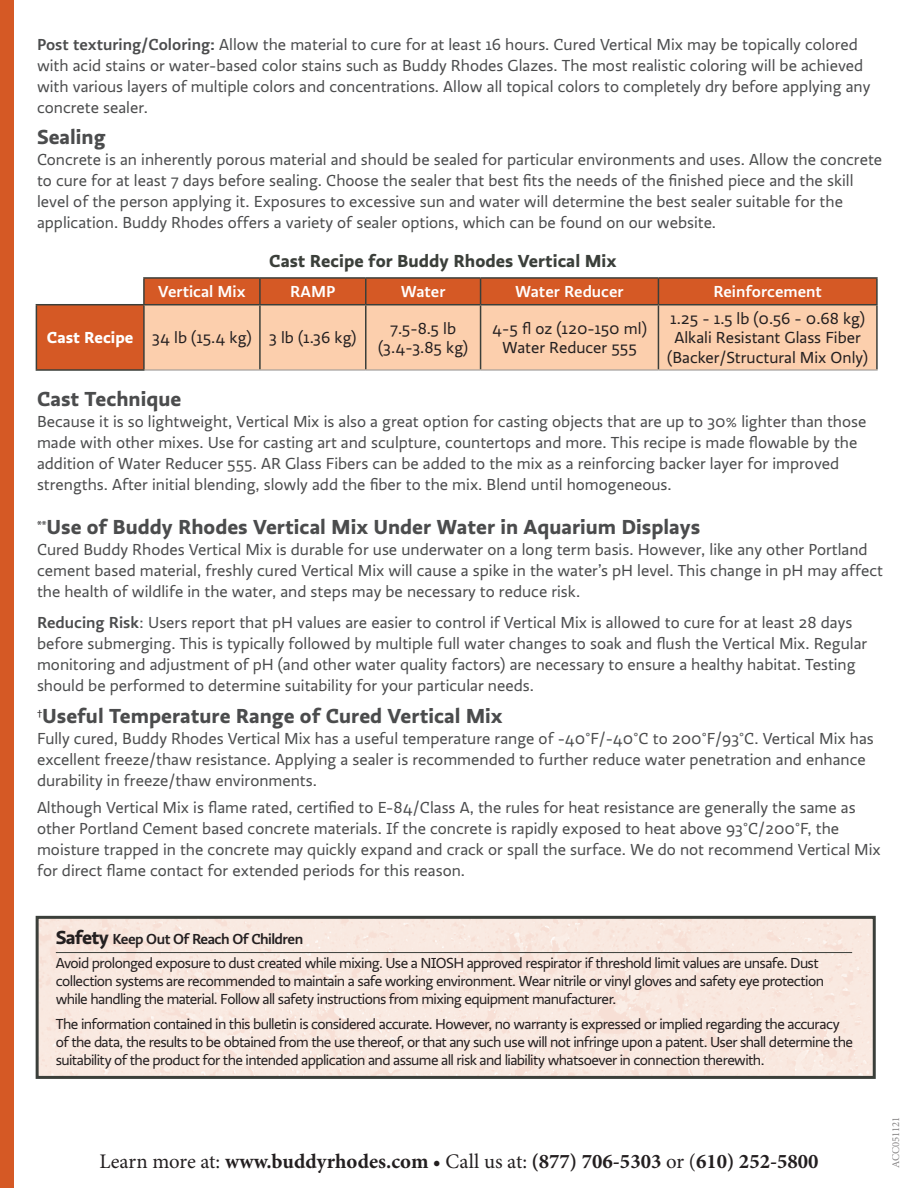
<style>
.page{position:relative;width:918px;height:1188px;background:#fff}
.page>*{position:absolute;margin:0;border:0;box-sizing:border-box;transform-origin:0 0}
.Text_heading{font:700 21px "Ratio";color:#4b4c4d}
.t1{font:700 20.7px "Minion Pro";color:#231f20}
.t2{font:700 18px "Ratio";color:#3b3f3a}
.Body_Text{font:16.5px/21px "Ratio";color:#4b4c4d}
.Text_heading-2{font:16.5px/21px "Ratio";color:#4b4c4d}
.t3{font:16.5px/19.8px "Ratio";color:#231f20;text-align:center}
.t4{font:500 16.5px "Ratio";color:#fff}
.t5{font:700 16.5px "Ratio";color:#fff}
.bulleted_text{font:15px/18px "Ratio";letter-spacing:-.04em;color:#231f20}
.bulleted_text-2{font:500 15px "Ratio";letter-spacing:-.035em;color:#231f20}
.t6{font:10.65px "Minion Pro";color:#231f20}
.s1{font-weight:500}
.s2{font-weight:700;font-size:19.5px}
.s3{font-weight:400}
</style>
<div class="page">
<div style="left:0;top:0;width:14px;height:1188px;background:#d55925"></div>
<div style="left:36px;top:305px;width:108px;height:65px;background:#d55925"></div>
<div style="left:145px;top:305px;width:731px;height:64px;background:#fccfad"></div>
<hr style="left:260px;top:277px;width:106px;height:2px;background:#3b3f3a">
<hr style="left:366px;top:277px;width:115px;height:2px;background:#3b3f3a">
<hr style="left:481px;top:277px;width:177px;height:2px;background:#3b3f3a">
<hr style="left:658px;top:277px;width:220px;height:2px;background:#3b3f3a">
<div style="left:145px;top:278px;width:732px;height:26px;background:#d55925"></div>
<hr style="left:876px;top:279px;width:2px;height:25px;background:#3b3f3a">
<hr style="left:36px;top:305px;width:1px;height:64px;background:#3b3f3a">
<hr style="left:143px;top:305px;width:2px;height:64px;background:#3b3f3a">
<hr style="left:260px;top:304px;width:106px;height:1px;background:#3b3f3a">
<hr style="left:259px;top:305px;width:2px;height:64px;background:#3b3f3a">
<hr style="left:366px;top:304px;width:115px;height:1px;background:#3b3f3a">
<hr style="left:365px;top:305px;width:2px;height:64px;background:#3b3f3a">
<hr style="left:481px;top:304px;width:177px;height:1px;background:#3b3f3a">
<hr style="left:480px;top:305px;width:1px;height:64px;background:#3b3f3a">
<hr style="left:658px;top:304px;width:220px;height:1px;background:#3b3f3a">
<hr style="left:658px;top:305px;width:1px;height:64px;background:#3b3f3a">
<hr style="left:876px;top:305px;width:2px;height:64px;background:#3b3f3a">
<hr style="left:36px;top:369px;width:109px;height:2px;background:#3b3f3a">
<hr style="left:143px;top:277px;width:117px;height:2px;background:#3b3f3a">
<hr style="left:144px;top:304px;width:116px;height:1px;background:#3b3f3a">
<hr style="left:143px;top:279px;width:2px;height:25px;background:#3b3f3a">
<hr style="left:36px;top:304px;width:108px;height:1px;background:#3b3f3a">
<hr style="left:145px;top:369px;width:115px;height:2px;background:#9d9b98">
<hr style="left:260px;top:369px;width:106px;height:2px;background:#9d9b98">
<hr style="left:366px;top:369px;width:115px;height:2px;background:#9d9b98">
<hr style="left:481px;top:369px;width:177px;height:2px;background:#9d9b98">
<hr style="left:658px;top:369px;width:220px;height:2px;background:#9d9b98">
<img style="left:40px;top:920px;width:832px;height:155px">
<div style="left:36px;top:916px;width:840px;height:163px;border:3px solid #3b3f3a"></div>
<hr style="left:56px;top:952px;width:796px;height:1px;background:#3b3f3a">
<p class="Body_Text" style="left:37px;top:34px;width:835px"><span class="s1">Post texturing/Coloring:</span> Allow the material to cure for at least 16 hours. Cured Vertical Mix may be topically colored with acid stains or water-based color stains such as Buddy Rhodes Glazes. The most realistic coloring will be achieved with various layers of multiple colors and concentrations. Allow all topical colors to completely dry before applying any concrete sealer.</p>
<p class="Text_heading" style="left:37px;top:123px;width:70px">Sealing</p>
<p class="Text_heading-2" style="left:37px;top:149px;width:847px">Concrete is an inherently porous material and should be sealed for particular environments and uses. Allow the concrete to cure for at least 7 days before sealing. Choose the sealer that best fits the needs of the finished piece and the skill level of the person applying it. Exposures to excessive sun and water will determine the best sealer suitable for the application. Buddy Rhodes offers a variety of sealer options, which can be found on our website.</p>
<p class="t2" style="left:269px;top:249px;width:349px">Cast Recipe for Buddy Rhodes Vertical Mix</p>
<p class="t4" style="left:158px;top:282px;width:89px">Vertical Mix</p>
<p class="t4" style="left:290px;top:282px;width:47px">RAMP</p>
<p class="t4" style="left:401px;top:282px;width:46px">Water</p>
<p class="t4" style="left:515px;top:282px;width:110px">Water Reducer</p>
<p class="t4" style="left:713px;top:282px;width:110px">Reinforcement</p>
<p class="t5" style="left:47px;top:327px;width:88px">Cast Recipe</p>
<p class="t3" style="left:152px;top:328px;width:101px">34 lb (15.4 kg)</p>
<p class="t3" style="left:269px;top:328px;width:89px">3 lb (1.36 kg)</p>
<p class="t3" style="left:378px;top:318px;width:92px">7.5-8.5 lb (3.4-3.85 kg)</p>
<p class="t3" style="left:492px;top:318px;width:156px">4-5 fl oz (120-150 ml)<br>Water Reducer 555</p>
<p class="t3" style="left:670px;top:308px;width:196px;text-align:left">1.25 - 1.5 lb (0.56 - 0.68 kg)<br>Alkali Resistant Glass Fiber</p>
<p class="t3" style="left:667px;top:348px;width:202px">(Backer/Structural Mix Only)</p>
<p class="Text_heading" style="left:37px;top:386px;width:146px">Cast Technique</p>
<p class="Body_Text" style="left:37px;top:411px;width:831px">Because it is so lightweight, Vertical Mix is also a great option for casting objects that are up to 30% lighter than those made with other mixes. Use for casting art and sculpture, countertops and more. This recipe is made flowable by the addition of Water Reducer 555. AR Glass Fibers can be added to the mix as a reinforcing backer layer for improved strengths. After initial blending, slowly add the fiber to the mix. Blend until homogeneous.</p>
<p class="Text_heading" style="left:37px;top:514px;width:665px"><sup>**</sup>Use of Buddy Rhodes Vertical Mix Under Water in Aquarium Displays</p>
<p class="Text_heading-2" style="left:37px;top:539px;width:848px">Cured Buddy Rhodes Vertical Mix is durable for use underwater on a long term basis. However, like any other Portland cement based material, freshly cured Vertical Mix will cause a spike in the water’s pH level. This change in pH may affect the health of wildlife in the water, and steps may be necessary to reduce risk.</p>
<p class="Text_heading-2" style="left:37px;top:613px;width:832px"><span class="s1">Reducing Risk</span>: Users report that pH values are easier to control if Vertical Mix is allowed to cure for at least 28 days before submerging. This is typically followed by multiple full water changes to soak and flush the Vertical Mix. Regular monitoring and adjustment of pH (and other water quality factors) are necessary to ensure a healthy habitat. Testing should be performed to determine suitability for your particular needs.</p>
<p class="Text_heading" style="left:37px;top:702px;width:467px"><sup>†</sup>Useful Temperature Range of Cured Vertical Mix</p>
<p class="Body_Text" style="left:37px;top:728px;width:838px">Fully cured, Buddy Rhodes Vertical Mix has a useful temperature range of -40°F/-40°C to 200°F/93°C. Vertical Mix has excellent freeze/thaw resistance. Applying a sealer is recommended to further reduce water penetration and enhance durability in freeze/thaw environments.</p>
<p class="Body_Text" style="left:37px;top:797px;width:845px">Although Vertical Mix is flame rated, certified to E-84/Class A, the rules for heat resistance are generally the same as other Portland Cement based concrete materials. If the concrete is rapidly exposed to heat above 93°C/200°F, the moisture trapped in the concrete may quickly expand and crack or spall the surface. We do not recommend Vertical Mix for direct flame contact for extended periods for this reason.</p>
<p class="bulleted_text-2" style="left:56px;top:930px;width:249px"><span class="s2">Safety</span> Keep Out Of Reach Of Children</p>
<p class="bulleted_text" style="left:56px;top:955px;width:770px">Avoid prolonged exposure to dust created while mixing. Use a NIOSH approved respirator if threshold limit values are unsafe. Dust collection systems are recommended to maintain a safe working environment. Wear nitrile or vinyl gloves and safety eye protection while handling the material. Follow all safety instructions from mixing equipment manufacturer.</p>
<p class="bulleted_text" style="left:56px;top:1015px;width:799px">The information contained in this bulletin is considered accurate. However, no warranty is expressed or implied regarding the accuracy of the data, the results to be obtained from the use thereof, or that any such use will not infringe upon a patent. User shall determine the suitability of the product for the intended application and assume all risk and liability whatsoever in connection therewith.</p>
<p class="t1" style="left:99px;top:1146px;width:721px"><span class="s3">Learn more at:</span> www.buddyrhodes.com <span class="s3">• Call us at:</span> (877) 706-5303 <span class="s3">or (</span>610) 252-5800</p>
<p class="t6" style="left:889px;top:1168px;width:53px;rotate:-90deg">ACC051121</p>
</div>
